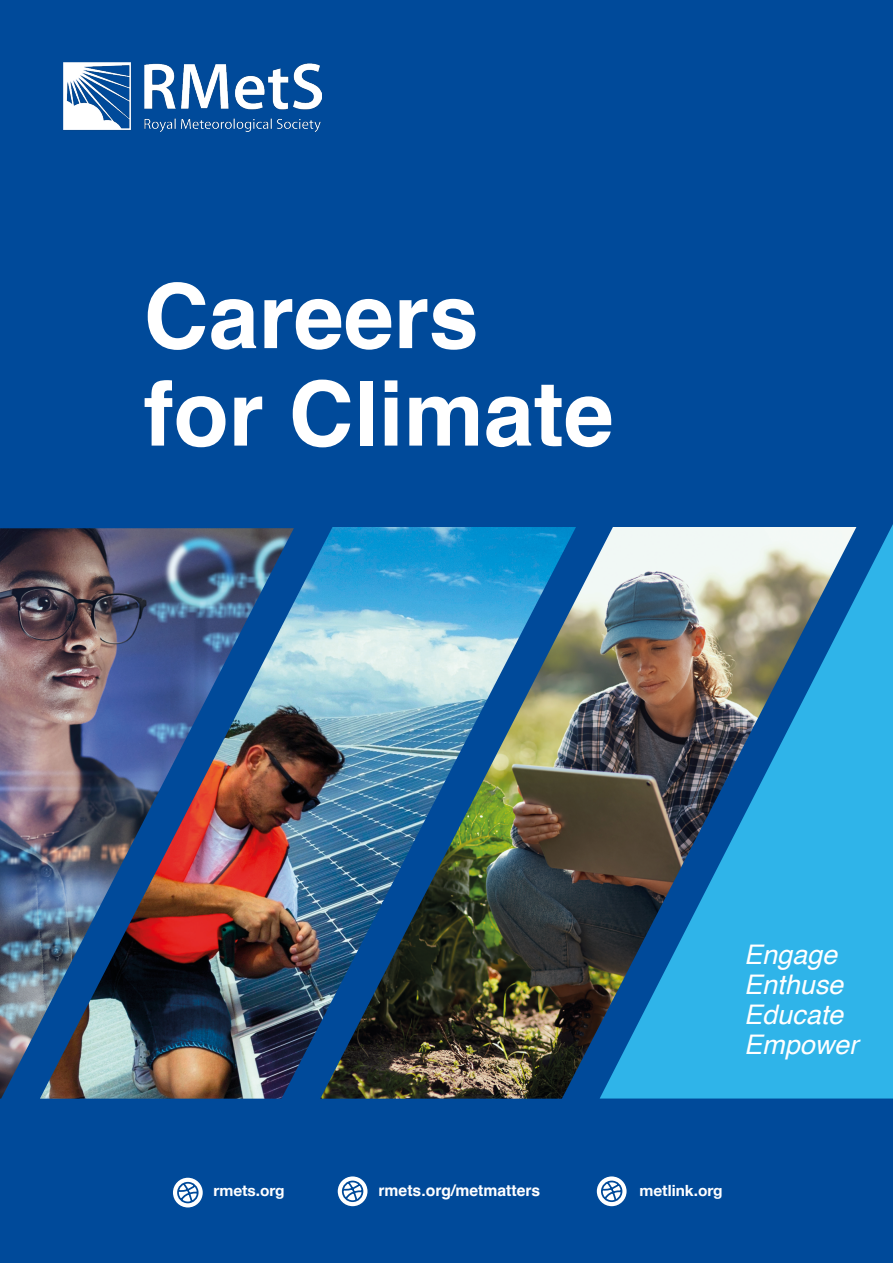
<style>
.page{position:relative;width:893px;height:1263px;background:#004a9a}
.page>*{position:absolute;margin:0;border:0;box-sizing:border-box;transform-origin:0 0}
.t1{font:700 90px/97.5px "Helvetica";color:#fff}
.t2{font:italic 27px/30px "Helvetica";color:#fff}
.t3{font:700 15.75px "Helvetica";color:#fff}
.t4{font:700 15.45px "Helvetica Neue";color:#fff}
</style>
<div class="page">
<div style="left:856px;top:524px;width:37px;height:574px;background:#2fb4e9"></div>
<img style="left:0;top:528px;width:40px;height:571px">
<img style="left:40px;top:528px;width:280px;height:571px">
<img style="left:320px;top:527px;width:536px;height:572px">
<svg style="left:596px;top:1176px;width:31px;height:31px"></svg>
<div style="left:595px;top:1175px;width:33px;height:33px;border:2px solid #004a9a;border-radius:50%"></div>
<svg style="left:600px;top:1180px;width:23px;height:23px"></svg>
<svg style="left:337px;top:1176px;width:31px;height:31px"></svg>
<div style="left:336px;top:1175px;width:33px;height:33px;border:2px solid #004a9a;border-radius:50%"></div>
<svg style="left:341px;top:1180px;width:23px;height:23px"></svg>
<svg style="left:172px;top:1177px;width:31px;height:31px"></svg>
<div style="left:171px;top:1176px;width:33px;height:33px;border:2px solid #004a9a;border-radius:50%"></div>
<svg style="left:176px;top:1181px;width:23px;height:23px"></svg>
<img style="left:64px;top:62px;width:258px;height:70px">
<h1 class="t1" style="left:144px;top:278px;width:472px">Careers for Climate</h1>
<p class="t2" style="left:744px;top:940px;width:116px">Engage<br>Enthuse<br>Educate<br>Empower</p>
<p class="t4" style="left:213px;top:1178px;width:73px">rmets.org</p>
<p class="t3" style="left:378px;top:1181px;width:163px">rmets.org/metmatters</p>
<p class="t4" style="left:639px;top:1178px;width:85px">metlink.org</p>
</div>
